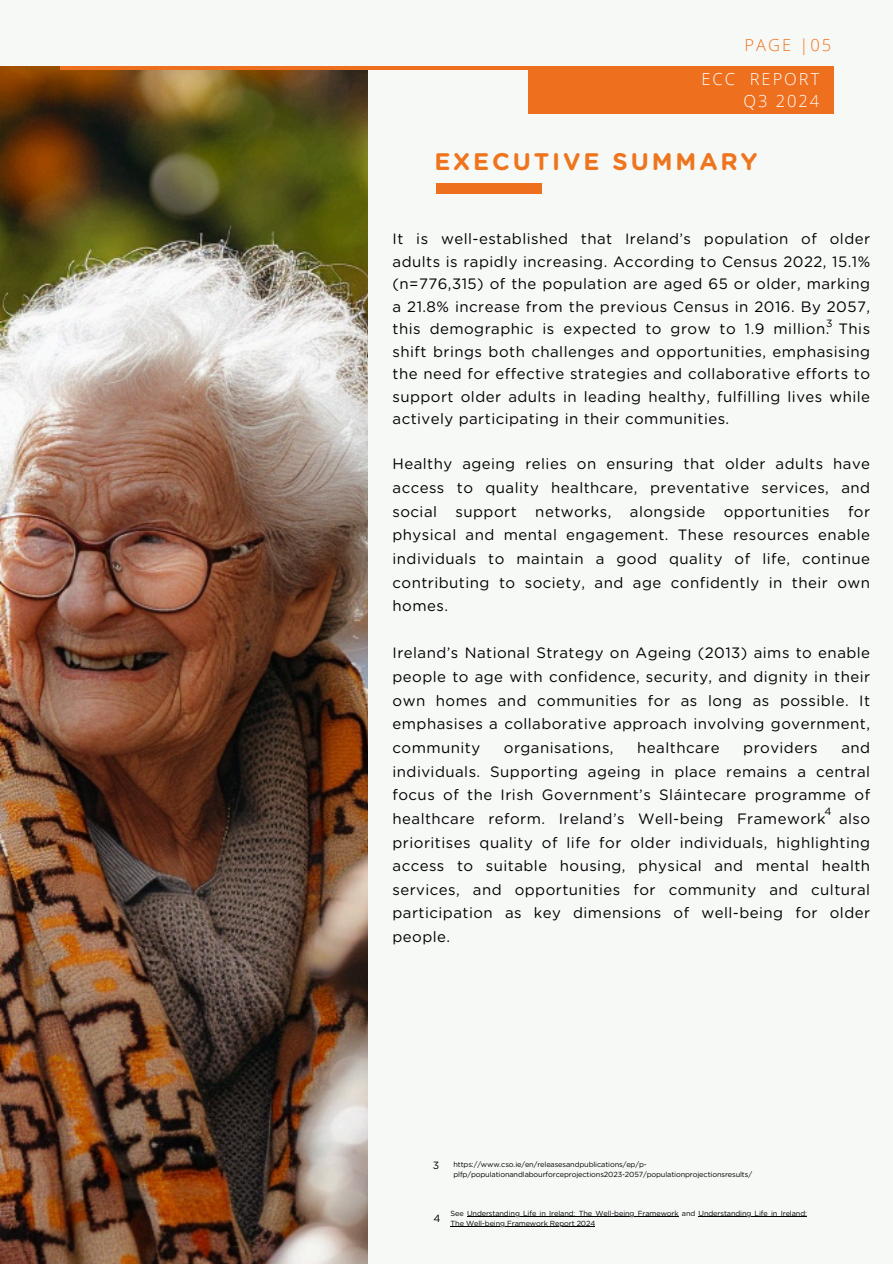
<style>
.page{position:relative;width:893px;height:1264px;background:#fff}
.page>*{position:absolute;margin:0;border:0;box-sizing:border-box;transform-origin:0 0}
.t1{font:700 24px "Gotham Rounded";letter-spacing:.12em;color:#ee751d}
.t2{font:300 16.5px/22.5px "Open Sans";letter-spacing:.12em;color:#fff;text-align:right}
.t3{font:300 16.5px "Open Sans";letter-spacing:.12em;color:#ee751d}
.t4{font:15px/23.7px "Gotham Rounded";letter-spacing:.03em;color:#000;text-align:justify}
.t5{font:10.5px "Gotham Rounded";color:#000}
.t6{font:7.35px/9.8px "Gotham Rounded";letter-spacing:-.015em;color:#000}
</style>
<div class="page">
<div style="left:0;top:0;width:892px;height:1263px;background:#f7f9f7"></div>
<div style="left:436px;top:183px;width:106px;height:10px;background:#ee6f1e"></div>
<img style="left:0;top:66px;width:367px;height:1197px">
<hr style="left:61px;top:66px;width:770px;height:4px;background:#ee6f1e">
<div style="left:528px;top:66px;width:304px;height:47px;background:#ee6f1e"></div>
<hr style="left:467px;top:1216px;width:211px;height:1px;background:#000">
<hr style="left:698px;top:1216px;width:108px;height:1px;background:#000">
<hr style="left:450px;top:1226px;width:145px;height:1px;background:#000">
<h2 class="t3" style="left:744px;top:34px;width:88px">PAGE |05</h2>
<h1 class="t2" style="left:701px;top:67px;width:119px">ECC REPORT<br>Q3 2024</h1>
<p class="t1" style="left:434px;top:151px;width:324px">EXECUTIVE SUMMARY</p>
<h2 class="t4" style="left:392px;top:228px;width:479px;line-height:22.5px">It is well-established that Ireland’s population of older adults is rapidly increasing. According to Census 2022, 15.1% (n=776,315) of the population are aged 65 or older, marking a 21.8% increase from the previous Census in 2016. By 2057, this demographic is expected to grow to 1.9 million. This shift brings both challenges and opportunities, emphasising the need for effective strategies and collaborative efforts to support older adults in leading healthy, fulfilling lives while actively participating in their communities.</h2>
<p class="t4" style="left:392px;top:453px;width:479px">Healthy ageing relies on ensuring that older adults have access to quality healthcare, preventative services, and social support networks, alongside opportunities for physical and mental engagement. These resources enable individuals to maintain a good quality of life, continue contributing to society, and age confidently in their own homes.</p>
<p class="t4" style="left:392px;top:642px;width:479px">Ireland’s National Strategy on Ageing (2013) aims to enable people to age with confidence, security, and dignity in their own homes and communities for as long as possible. It emphasises a collaborative approach involving government, community</p>
<h3 class="t5" style="left:826px;top:318px;width:8px">3</h3>
<p class="t4" style="left:392px;top:736px;width:479px;text-indent:449px">and individuals. Supporting ageing in place remains a central focus of the Irish Government’s Sláintecare programme of healthcare reform. Ireland’s Well-being Framework also prioritises quality of life for older individuals, highlighting access to suitable housing, physical and mental health services, and opportunities for community and cultural participation as key dimensions of well-being for older people.</p>
<p class="t4" style="left:504px;top:736px;width:111px">organisations,</p>
<p class="t4" style="left:637px;top:736px;width:84px">healthcare</p>
<p class="t4" style="left:743px;top:736px;width:76px">providers</p>
<h3 class="t5" style="left:824px;top:807px;width:9px">4</h3>
<h3 class="t5" style="left:433px;top:1160px;width:8px">3</h3>
<p class="t6" style="left:453px;top:1159px;width:300px">https://www.cso.ie/en/releasesandpublications/ep/p&shy;plfp/populationandlabourforceprojections2023-2057/populationprojectionsresults/</p>
<p class="t5" style="left:433px;top:1213px;width:9px">4</p>
<p class="t6" style="left:450px;top:1208px;width:358px">See Understanding Life in Ireland: The Well-being Framework and Understanding Life in Ireland:</p>
<p class="t6" style="left:450px;top:1218px;width:146px">The Well-being Framework Report 2024</p>
</div>
